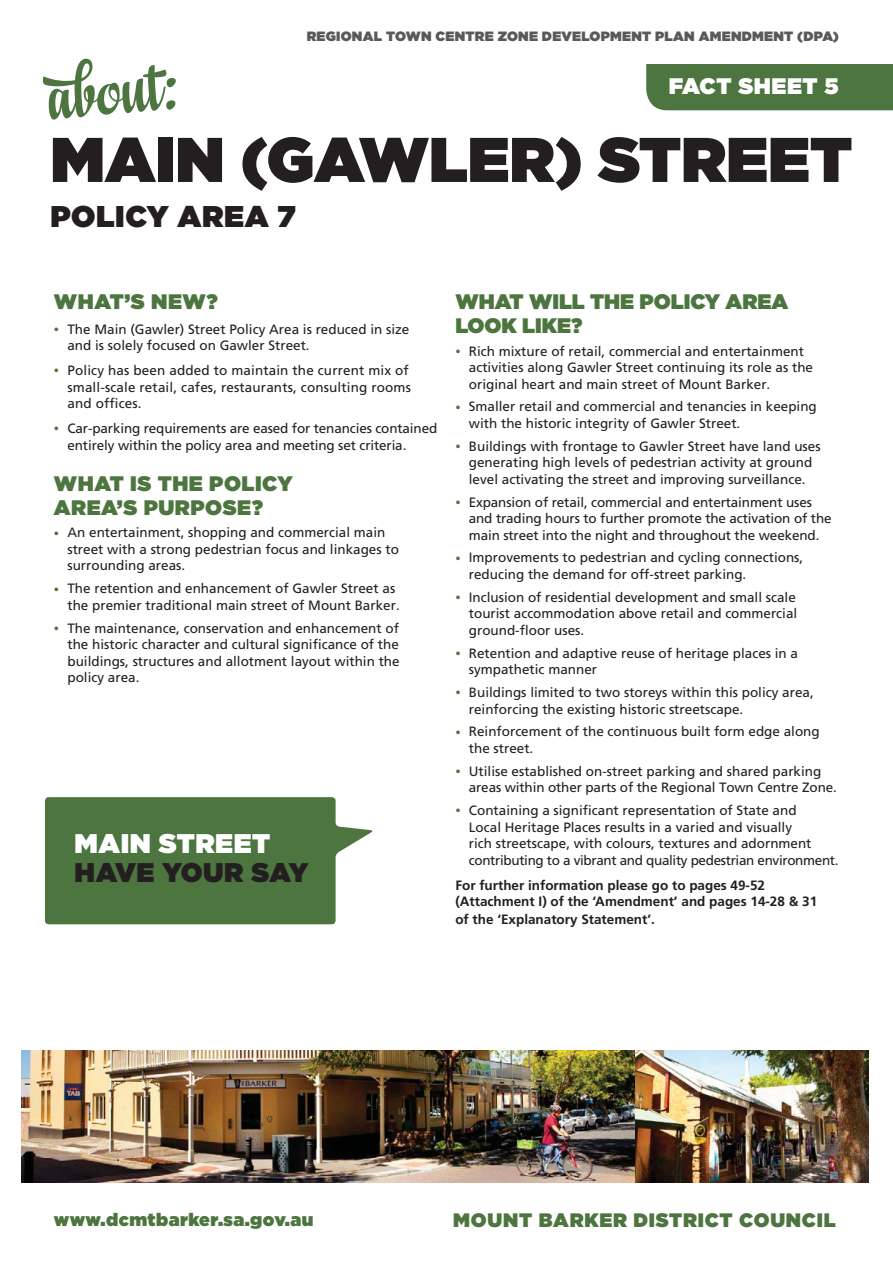
<style>
.page{position:relative;width:893px;height:1263px;background:#fff}
.page>*{position:absolute;margin:0;border:0;box-sizing:border-box;transform-origin:0 0}
.t1{font:75px "In And Out";color:#4d753f}
.t2{font:900 63px "Gotham";color:#231f20}
.t3{font:900 30px "Gotham";letter-spacing:.02em;color:#231f20}
.t4{font:900 27px "Gotham";letter-spacing:.01em;color:#231f20}
.t5{font:900 27px "Gotham";letter-spacing:.02em;color:#fff}
.t6{font:900 22.5px "Gotham";letter-spacing:.025em;color:#fff}
.t7{font:900 21px/24px "Gotham";color:#4d753f}
.t8{font:900 21px/24px "Gotham";letter-spacing:.025em;color:#4d753f}
.t9{font:900 19.5px "Gotham";letter-spacing:.04em;color:#4d753f}
.t10{font:900 18px "Gotham";letter-spacing:.025em;color:#4d753f}
.t11{font:13.5px/16.5px "Frutiger";color:#231f20}
.t12{font:700 13.5px/16.5px "Frutiger";color:#231f20}
.t13{font:900 13.5px "Gotham";letter-spacing:.02em;color:#58595b}
.s1{font-size:10.5px;color:#4d753f}
</style>
<div class="page">
<div style="left:646px;top:64px;width:247px;height:46px;background:#4d753f"></div>
<img style="left:21px;top:1050px;width:614px;height:132px">
<img style="left:635px;top:1050px;width:233px;height:132px">
<svg style="left:45px;top:797px;width:328px;height:127px;background:#5e8252"></svg>
<h1 class="t1" style="left:44px;top:51px;width:133px;rotate:-5deg">about:</h1>
<p class="t13" style="left:307px;top:32px;width:533px">REGIONAL TOWN CENTRE ZONE DEVELOPMENT PLAN AMENDMENT (DPA)</p>
<h3 class="t6" style="left:669px;top:78px;width:171px">FACT SHEET 5</h3>
<h2 class="t2" style="left:50px;top:136px;width:803px">MAIN (GAWLER) STREET</h2>
<h3 class="t3" style="left:50px;top:205px;width:247px">POLICY AREA 7</h3>
<h3 class="t7" style="left:54px;top:291px;width:165px">WHAT’S NEW?</h3>
<p class="t11" style="left:67px;top:322px;width:343px;text-indent:-13px"><span class="s1">•</span> The Main (Gawler) Street Policy Area is reduced in size and is solely focused on Gawler Street.</p>
<p class="t11" style="left:67px;top:363px;width:345px;text-indent:-13px"><span class="s1">•</span> Policy has been added to maintain the current mix of small-scale retail, cafes, restaurants, consulting rooms and offices.</p>
<p class="t11" style="left:67px;top:421px;width:371px;text-indent:-13px"><span class="s1">•</span> Car-parking requirements are eased for tenancies contained entirely within the policy area and meeting set criteria.</p>
<h3 class="t8" style="left:54px;top:473px;width:240px">WHAT IS THE POLICY<br>AREA’S PURPOSE?</h3>
<p class="t11" style="left:67px;top:526px;width:333px;text-indent:-13px"><span class="s1">•</span> An entertainment, shopping and commercial main street with a strong pedestrian focus and linkages to surrounding areas.</p>
<p class="t11" style="left:67px;top:581px;width:334px;text-indent:-13px"><span class="s1">•</span> The retention and enhancement of Gawler Street as the premier traditional main street of Mount Barker.</p>
<p class="t11" style="left:67px;top:621px;width:334px;text-align:justify;text-indent:-13px"><span class="s1">•</span> The maintenance, conservation and enhancement of the historic character and cultural significance of the buildings, structures and allotment layout within the policy area.</p>
<h3 class="t5" style="left:75px;top:834px;width:197px">MAIN STREET</h3>
<h3 class="t4" style="left:75px;top:862px;width:235px">HAVE YOUR SAY</h3>
<h3 class="t7" style="left:455px;top:291px;width:334px">WHAT WILL THE POLICY AREA<br>LOOK LIKE?</h3>
<p class="t11" style="left:469px;top:344px;width:346px;text-indent:-13px"><span class="s1">•</span> Rich mixture of retail, commercial and entertainment activities along Gawler Street continuing its role as the original heart and main street of Mount Barker.</p>
<p class="t11" style="left:469px;top:400px;width:349px;text-indent:-13px"><span class="s1">•</span> Smaller retail and commercial and tenancies in keeping with the historic integrity of Gawler Street.</p>
<p class="t11" style="left:455px;top:439px;width:367px;text-align:center"><span class="s1">•</span> Buildings with frontage to Gawler Street have land uses generating high levels of pedestrian activity at ground level activating the street and improving surveillance.</p>
<p class="t11" style="left:469px;top:495px;width:364px;text-indent:-13px"><span class="s1">•</span> Expansion of retail, commercial and entertainment uses and trading hours to further promote the activation of the main street into the night and throughout the weekend.</p>
<p class="t11" style="left:469px;top:551px;width:336px;text-indent:-13px"><span class="s1">•</span> Improvements to pedestrian and cycling connections, reducing the demand for off-street parking.</p>
<p class="t11" style="left:469px;top:590px;width:330px;text-align:justify;text-indent:-13px"><span class="s1">•</span> Inclusion of residential development and small scale tourist accommodation above retail and commercial ground-floor uses.</p>
<p class="t11" style="left:469px;top:646px;width:331px;text-indent:-13px"><span class="s1">•</span> Retention and adaptive reuse of heritage places in a sympathetic manner</p>
<p class="t11" style="left:469px;top:685px;width:346px;text-indent:-13px"><span class="s1">•</span> Buildings limited to two storeys within this policy area, reinforcing the existing historic streetscape.</p>
<p class="t11" style="left:469px;top:725px;width:352px;text-indent:-13px"><span class="s1">•</span> Reinforcement of the continuous built form edge along the street.</p>
<p class="t11" style="left:469px;top:764px;width:369px;text-indent:-13px"><span class="s1">•</span> Utilise established on-street parking and shared parking areas within other parts of the Regional Town Centre Zone.</p>
<p class="t11" style="left:469px;top:803px;width:371px;text-indent:-13px"><span class="s1">•</span> Containing a significant representation of State and<br>Local Heritage Places results in a varied and visually<br>rich streetscape, with colours, textures and adornment contributing to a vibrant and quality pedestrian environment.</p>
<p class="t12" style="left:455px;top:878px;width:363px">For further information please go to pages 49-52 (Attachment I) of the ‘Amendment’ and pages 14-28 &amp; 31</p>
<p class="t12" style="left:455px;top:912px;width:201px">of the ‘Explanatory Statement’.</p>
<h3 class="t10" style="left:54px;top:1213px;width:261px">www.dcmtbarker.sa.gov.au</h3>
<h3 class="t9" style="left:453px;top:1213px;width:384px">MOUNT BARKER DISTRICT COUNCIL</h3>
</div>
